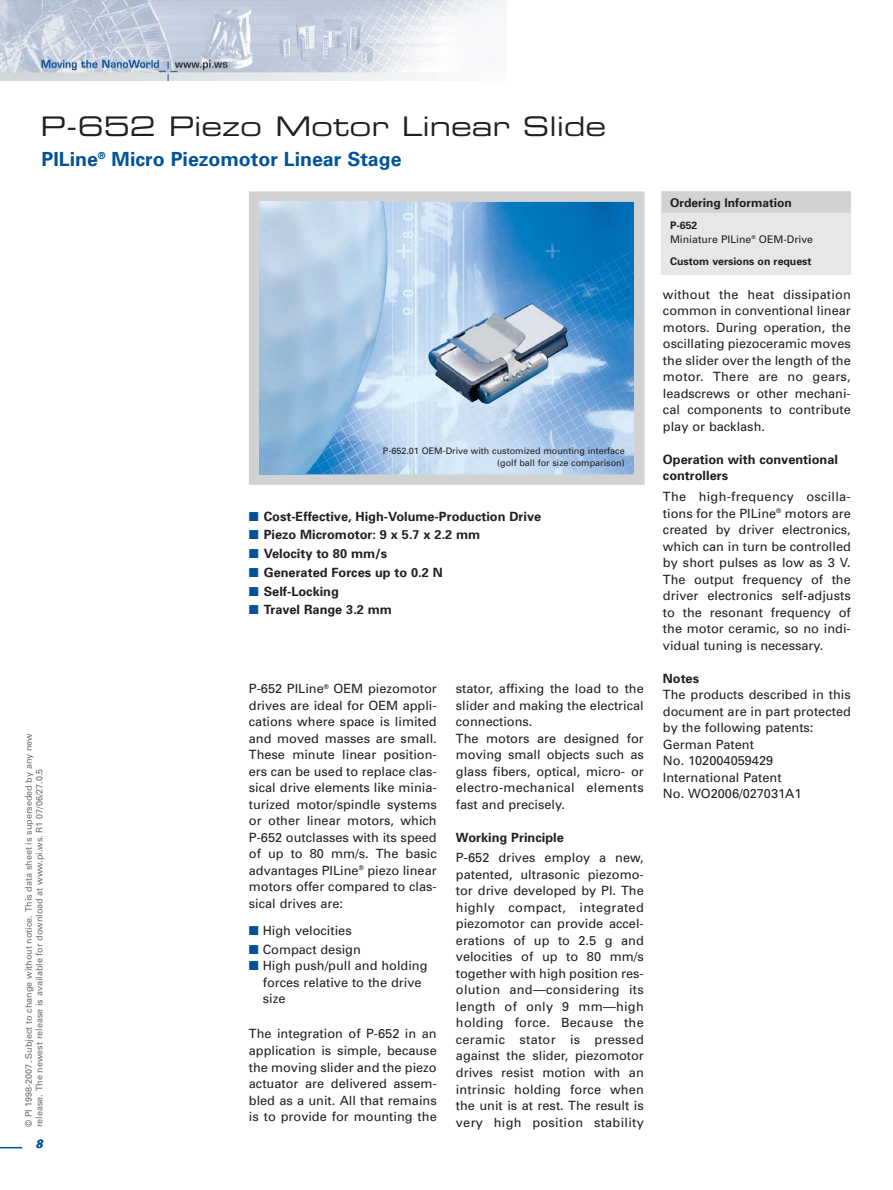
<style>
.page{position:relative;width:893px;height:1190px;background:#fff}
.page>*{position:absolute;margin:0;border:0;box-sizing:border-box;transform-origin:0 0}
.t1{font:27px "Eurostile Extended Two";color:#231f20}
.t2{font:700 19.5px "Univers";color:#005399}
.t3{font:12.75px/16.5px "Univers";color:#231f20;text-align:justify}
.t4{font:700 12.75px/16.5px "Univers";color:#231f20}
.t5{font:700 12px "Univers";color:#231f20}
.t6{font:italic 700 12px "Univers";color:#005399}
.t7{font:10.5px/13.5px "Univers";color:#231f20}
.t8{font:700 10.5px "Univers";color:#231f20}
.t9{font:9px/10.8px "Univers";color:#6c6e70}
.t10{font:9px/12px "Univers";color:#231f20;text-align:right}
.s1{font-family:"European Pi Three";font-weight:400;font-size:15px;color:#005399}
.s2{font-family:"European Pi Three";font-size:15px;color:#005399}
.s3{font-weight:700}
</style>
<div class="page">
<hr style="left:0;top:1146px;width:22px;height:2px;background:#005399">
<img style="left:0;top:0;width:506px;height:81px">
<div style="left:661px;top:191px;width:189px;height:84px;background:#e6e7e8"></div>
<div style="left:661px;top:191px;width:189px;height:11px;background:#d1d2d4"></div>
<div style="left:661px;top:202px;width:189px;height:11px;background:#d1d2d4"></div>
<img style="left:568px;top:202px;width:65px;height:272px">
<div style="left:249px;top:191px;width:395px;height:294px;border:10px solid #d1d2d4"></div>
<img style="left:259px;top:202px;width:309px;height:272px">
<h1 class="t1" style="left:40px;top:117px;width:567px">P-652 Piezo Motor Linear Slide</h1>
<h2 class="t2" style="left:41px;top:152px;width:361px">PILine<sup>®</sup> Micro Piezomotor Linear Stage</h2>
<p class="t10" style="left:383px;top:445px;width:243px">P-652.01 OEM-Drive with customized mounting interface (golf ball for size comparison)</p>
<p class="t9" style="left:24px;top:1127px;width:396px;rotate:-90deg">© PI 1998-2007. Subject to change without notice. This data sheet is superseded by any new release. The newest release is available for download at www.pi.ws. R1 07/06/27.0.5</p>
<p class="t6" style="left:36px;top:1139px;width:8px">8</p>
<p class="t4" style="left:249px;top:509px;width:294px"><span class="s1">-</span> Cost-Effective, High-Volume-Production Drive</p>
<p class="t4" style="left:249px;top:527px;width:233px"><span class="s1">-</span> Piezo Micromotor: 9 x 5.7 x 2.2 mm</p>
<p class="t4" style="left:249px;top:546px;width:140px"><span class="s1">-</span> Velocity to 80 mm/s</p>
<p class="t4" style="left:249px;top:565px;width:195px"><span class="s1">-</span> Generated Forces up to 0.2 N</p>
<p class="t4" style="left:249px;top:584px;width:91px"><span class="s1">-</span> Self-Locking</p>
<p class="t4" style="left:249px;top:602px;width:145px"><span class="s1">-</span> Travel Range 3.2 mm</p>
<p class="t3" style="left:249px;top:681px;width:189px">P-652 PILine<sup>®</sup> OEM piezomotor drives are ideal for OEM appli&shy;cations where space is limited and moved masses are small.<br>These minute linear position&shy;ers can be used to replace clas&shy;sical drive elements like minia&shy;turized motor/spindle systems or other linear motors, which P-652 outclasses with its speed of up to 80 mm/s. The basic advantages PILine<sup>®</sup> piezo linear motors offer compared to clas&shy;sical drives are:</p>
<p class="t3" style="left:249px;top:923px;width:104px"><span class="s2">-</span> High velocities</p>
<p class="t3" style="left:249px;top:942px;width:113px"><span class="s2">-</span> Compact design</p>
<p class="t3" style="left:263px;top:958px;width:166px;text-align:left;text-indent:-14px"><span class="s2">-</span> High push/pull and holding forces relative to the drive size</p>
<p class="t3" style="left:249px;top:1026px;width:189px">The integration of P-652 in an application is simple, because the moving slider and the piezo actuator are delivered assem&shy;bled as a unit. All that remains is to provide for mounting the</p>
<p class="t3" style="left:456px;top:681px;width:189px;text-align:left">stator, affixing the load to the slider and making the electrical connections.<br>The motors are designed for moving small objects such as glass fibers, optical, micro- or electro-mechanical elements fast and precisely.</p>
<p class="t4" style="left:456px;top:830px;width:109px">Working Principle</p>
<p class="t3" style="left:456px;top:850px;width:189px">P-652 drives employ a new, patented, ultrasonic piezomo&shy;tor drive developed by PI. The highly compact, integrated piezomotor can provide accel&shy;erations of up to 2.5 g and velocities of up to 80 mm/s together with high position res&shy;olution and—considering its length of only 9 mm—high holding force. Because the ceramic stator is pressed against the slider, piezomotor drives resist motion with an intrinsic holding force when the unit is at rest. The result is very high position stability</p>
<p class="t5" style="left:670px;top:199px;width:123px">Ordering Information</p>
<p class="t7" style="left:670px;top:220px;width:145px"><span class="s3">P-652<br></span>Miniature PILine<sup>®</sup> OEM-Drive</p>
<p class="t8" style="left:670px;top:257px;width:143px">Custom versions on request</p>
<p class="t3" style="left:663px;top:287px;width:189px">without the heat dissipation common in conventional linear motors. During operation, the oscillating piezoceramic moves the slider over the length of the motor. There are no gears, leadscrews or other mechani&shy;cal components to contribute play or backlash.</p>
<p class="t4" style="left:663px;top:452px;width:176px">Operation with conventional controllers</p>
<p class="t3" style="left:663px;top:489px;width:189px">The high-frequency oscilla&shy;tions for the PILine<sup>®</sup> motors are created by driver electronics, which can in turn be controlled by short pulses as low as 3 V.<br>The output frequency of the driver electronics self-adjusts to the resonant frequency of the motor ceramic, so no indi&shy;vidual tuning is necessary.</p>
<p class="t4" style="left:663px;top:671px;width:38px">Notes</p>
<p class="t3" style="left:663px;top:687px;width:189px;text-align:left">The products described in this document are in part protected by the following patents:<br>German Patent<br>No. 102004059429<br>International Patent<br>No. WO2006/027031A1</p>
</div>
